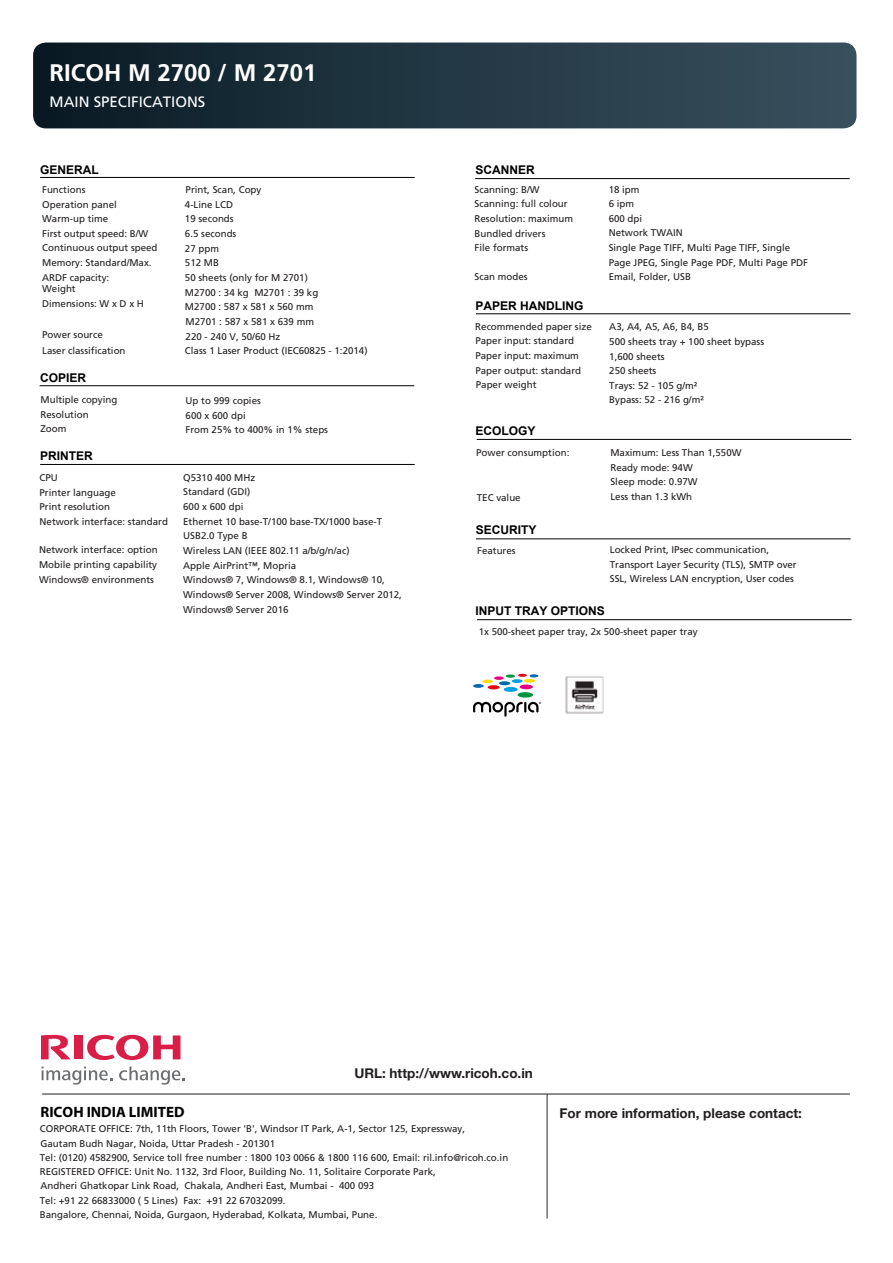
<style>
.page{position:relative;width:893px;height:1263px;background:#fff}
.page>*{position:absolute;margin:0;border:0;box-sizing:border-box;transform-origin:0 0}
.t1{font:700 24px "Frutiger LT Std";color:#fff}
.t2{font:15px "Frutiger LT Std";color:#fff}
.t3{font:700 15px "Myriad Pro";color:#000}
.t4{font:700 13.5px "Helvetica Neue LT Std";color:#231f20}
.t5{font:700 12px "Arial";color:#000}
.t6{font:9.75px/14.7px "Frutiger LT Std";color:#221e1f}
</style>
<div class="page">
<svg style="left:33px;top:43px;width:823px;height:85px;background:#213642"></svg>
<hr style="left:42px;top:1094px;width:808px;height:1px;background:#231f20">
<hr style="left:547px;top:1094px;width:1px;height:124px;background:#231f20">
<svg style="left:87px;top:1035px;width:93px;height:25px"></svg>
<div style="left:74px;top:1035px;width:8px;height:24px;background:#d91e47"></div>
<svg style="left:41px;top:1035px;width:29px;height:24px"></svg>
<svg style="left:42px;top:1066px;width:70px;height:18px"></svg>
<svg style="left:119px;top:1066px;width:66px;height:18px"></svg>
<svg style="left:473px;top:702px;width:68px;height:15px"></svg>
<div style="left:517px;top:692px;width:16px;height:6px;background:#009641;border-radius:50%"></div>
<div style="left:520px;top:684px;width:13px;height:5px;background:#e6007d;border-radius:50%"></div>
<div style="left:504px;top:687px;width:14px;height:5px;background:#009fe3;border-radius:50%"></div>
<svg style="left:488px;top:685px;width:12px;height:4px"></svg>
<svg style="left:499px;top:681px;width:11px;height:4px"></svg>
<svg style="left:494px;top:676px;width:10px;height:4px"></svg>
<svg style="left:483px;top:680px;width:10px;height:3px"></svg>
<svg style="left:473px;top:684px;width:11px;height:4px"></svg>
<svg style="left:512px;top:679px;width:10px;height:4px"></svg>
<svg style="left:524px;top:679px;width:11px;height:4px"></svg>
<svg style="left:506px;top:674px;width:32px;height:4px"></svg>
<img style="left:565px;top:676px;width:39px;height:38px">
<hr style="left:40px;top:177px;width:375px;height:1px;background:#000">
<hr style="left:475px;top:178px;width:375px;height:1px;background:#000">
<hr style="left:40px;top:385px;width:374px;height:1px;background:#000">
<hr style="left:40px;top:464px;width:375px;height:1px;background:#000">
<hr style="left:477px;top:439px;width:374px;height:1px;background:#000">
<hr style="left:476px;top:313px;width:374px;height:1px;background:#000">
<hr style="left:476px;top:538px;width:375px;height:1px;background:#000">
<hr style="left:477px;top:619px;width:375px;height:1px;background:#000">
<h1 class="t1" style="left:50px;top:59px;width:268px">RICOH M 2700 / M 2701</h1>
<h2 class="t2" style="left:50px;top:93px;width:157px">MAIN SPECIFICATIONS</h2>
<p class="t5" style="left:40px;top:161px;width:60px">GENERAL</p>
<p class="t6" style="left:42px;top:182px;width:117px">Functions<br>Operation panel<br>Warm-up time<br>First output speed: B/W<br>Continuous output speed<br>Memory: Standard/Max.<br>ARDF capacity:</p>
<p class="t6" style="left:42px;top:282px;width:103px">Weight<br>Dimensions: W x D x H</p>
<p class="t6" style="left:42px;top:326px;width:85px;line-height:16.2px">Power source<br>Laser classification</p>
<p class="t5" style="left:40px;top:370px;width:48px">COPIER</p>
<p class="t6" style="left:185px;top:183px;width:184px">Print, Scan, Copy<br>4-Line LCD<br>19 seconds<br>6.5 seconds<br>27 ppm<br>512 MB<br>50 sheets (only for M 2701)<br>M2700 : 34 kg M2701 : 39 kg<br>M2700 : 587 x 581 x 560 mm<br>M2701 : 587 x 581 x 639 mm<br>220 - 240 V, 50/60 Hz<br>Class 1 Laser Product (IEC60825 - 1:2014)</p>
<p class="t6" style="left:41px;top:392px;width:78px">Multiple copying<br>Resolution<br>Zoom</p>
<p class="t6" style="left:186px;top:393px;width:144px">Up to 999 copies<br>600 x 600 dpi<br>From 25% to 400% in 1% steps</p>
<p class="t6" style="left:40px;top:470px;width:130px">CPU<br>Printer language<br>Print resolution<br>Network interface: standard</p>
<p class="t6" style="left:183px;top:470px;width:220px">Q5310 400 MHz<br>Standard (GDI)<br>600 x 600 dpi<br>Ethernet 10 base-T/100 base-TX/1000 base-T<br>USB2.0 Type B<br>Wireless LAN (IEEE 802.11 a/b/g/n/ac)<br>Apple AirPrint™, Mopria<br>Windows® 7, Windows® 8.1, Windows® 10,<br>Windows® Server 2008, Windows® Server 2012,<br>Windows® Server 2016</p>
<p class="t5" style="left:40px;top:447px;width:54px">PRINTER</p>
<p class="t6" style="left:39px;top:543px;width:120px;text-align:justify">Network interface: option Mobile printing capability Windows® environments</p>
<p class="t5" style="left:475px;top:161px;width:61px">SCANNER</p>
<p class="t6" style="left:475px;top:182px;width:100px">Scanning: B/W<br>Scanning: full colour<br>Resolution: maximum<br>Bundled drivers<br>File formats</p>
<p class="t6" style="left:475px;top:270px;width:55px">Scan modes</p>
<p class="t5" style="left:475px;top:298px;width:109px">PAPER HANDLING</p>
<p class="t6" style="left:609px;top:182px;width:201px">18 ipm<br>6 ipm<br>600 dpi<br>Network TWAIN<br>Single Page TIFF, Multi Page TIFF, Single<br>Page JPEG, Single Page PDF, Multi Page PDF<br>Email, Folder, USB</p>
<p class="t6" style="left:475px;top:319px;width:118px">Recommended paper size<br>Paper input: standard<br>Paper input: maximum<br>Paper output: standard<br>Paper weight</p>
<p class="t6" style="left:609px;top:320px;width:156px">A3, A4, A5, A6, B4, B5<br>500 sheets tray + 100 sheet bypass<br>1,600 sheets<br>250 sheets<br>Trays: 52 - 105 g/m²<br>Bypass: 52 - 216 g/m²</p>
<p class="t5" style="left:475px;top:422px;width:62px">ECOLOGY</p>
<p class="t6" style="left:476px;top:445px;width:95px">Power consumption:</p>
<p class="t6" style="left:610px;top:445px;width:133px">Maximum: Less Than 1,550W<br>Ready mode: 94W<br>Sleep mode: 0.97W<br>Less than 1.3 kWh</p>
<p class="t6" style="left:477px;top:490px;width:45px">TEC value</p>
<p class="t5" style="left:476px;top:522px;width:62px">SECURITY</p>
<p class="t6" style="left:477px;top:543px;width:40px">Features</p>
<p class="t6" style="left:610px;top:542px;width:188px">Locked Print, IPsec communication,<br>Transport Layer Security (TLS), SMTP over<br>SSL, Wireless LAN encryption, User codes</p>
<p class="t5" style="left:476px;top:602px;width:131px">INPUT TRAY OPTIONS</p>
<p class="t6" style="left:479px;top:624px;width:220px">1x 500-sheet paper tray, 2x 500-sheet paper tray</p>
<h3 class="t4" style="left:354px;top:1068px;width:180px">URL: http://www.ricoh.co.in</h3>
<h2 class="t3" style="left:40px;top:1102px;width:145px">RICOH INDIA LIMITED</h2>
<p class="t6" style="left:40px;top:1122px;width:470px;line-height:14.2px">CORPORATE OFFICE: 7th, 11th Floors, Tower 'B', Windsor IT Park, A-1, Sector 125, Expressway,<br>Gautam Budh Nagar, Noida, Uttar Pradesh - 201301<br>Tel: (0120) 4582900, Service toll free number : 1800 103 0066 &amp; 1800 116 600, Email: ril.info@ricoh.co.in REGISTERED OFFICE: Unit No. 1132, 3rd Floor, Building No. 11, Solitaire Corporate Park,<br>Andheri Ghatkopar Link Road, Chakala, Andheri East, Mumbai - 400 093<br>Tel: +91 22 66833000 ( 5 Lines) Fax: +91 22 67032099.<br>Bangalore, Chennai, Noida, Gurgaon, Hyderabad, Kolkata, Mumbai, Pune.</p>
<h3 class="t4" style="left:560px;top:1109px;width:244px">For more information, please contact:</h3>
</div>
